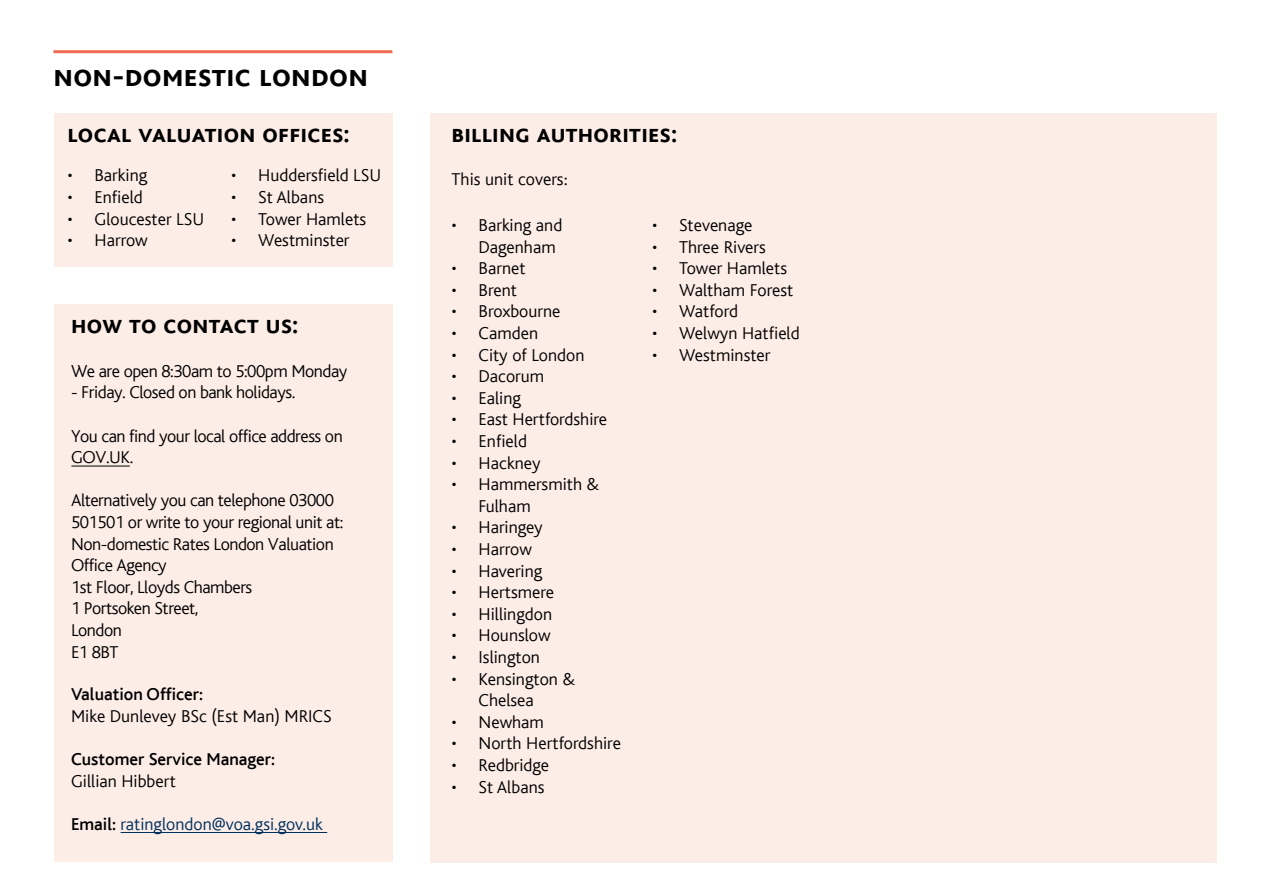
<style>
.page{position:relative;width:1263px;height:893px;background:#fff}
.page>*{position:absolute;margin:0;border:0;box-sizing:border-box;transform-origin:0 0}
.t1{font:700 33px "Bliss Caps";letter-spacing:.01em;color:#000}
.t2{font:700 27px "Bliss Caps";letter-spacing:.01em;color:#000}
.t3{font:300 18px/21.6px "Bliss";color:#000}
.t4{font:300 18px/21.6px "Bliss";letter-spacing:-.025em;color:#000}
.t5{font:500 18px "Bliss";color:#000}
.t6{font:300 18px "Bliss";color:#00305d}
.s1{font-weight:500;color:#000}
.s2{font-family:"Minion Pro";font-weight:400}
</style>
<div class="page">
<div style="left:54px;top:305px;width:339px;height:557px;background:#fdede7"></div>
<div style="left:430px;top:113px;width:787px;height:749px;background:#fdede7"></div>
<div style="left:54px;top:113px;width:339px;height:154px;background:#fdede7"></div>
<hr style="left:121px;top:832px;width:206px;height:1px;background:#00305d">
<hr style="left:71px;top:466px;width:59px;height:1px;background:#000">
<hr style="left:53px;top:50px;width:339px;height:3px;background:#ed6c53">
<h1 class="t1" style="left:53px;top:58px;width:316px">non-domestic london</h1>
<h2 class="t2" style="left:68px;top:119px;width:284px">local valuation offices:</h2>
<p class="t3" style="left:68px;top:165px;width:81px">• Barking</p>
<p class="t3" style="left:68px;top:187px;width:77px">• Enfield</p>
<p class="t3" style="left:68px;top:208px;width:138px">• Gloucester LSU</p>
<p class="t3" style="left:68px;top:230px;width:82px">• Harrow</p>
<p class="t3" style="left:231px;top:165px;width:152px">• Huddersfield LSU</p>
<p class="t3" style="left:231px;top:187px;width:94px">• St Albans</p>
<p class="t3" style="left:231px;top:208px;width:136px">• Tower Hamlets</p>
<p class="t3" style="left:231px;top:230px;width:120px">• Westminster</p>
<h2 class="t2" style="left:71px;top:310px;width:229px">how to contact us:</h2>
<p class="t4" style="left:71px;top:360px;width:278px">We are open 8:30am to 5:00pm Monday</p>
<p class="t4" style="left:71px;top:382px;width:226px">- Friday. Closed on bank holidays.</p>
<p class="t4" style="left:71px;top:425px;width:273px">You can find your local office address on<br>GOV.UK.</p>
<p class="t4" style="left:71px;top:490px;width:274px">Alternatively you can telephone 03000<br>501501 or write to your regional unit at:<br>Non-domestic Rates London Valuation<br>Office Agency<br>1st Floor, Lloyds Chambers<br>1 Portsoken Street,<br>London<br>E1 8BT</p>
<p class="t5" style="left:71px;top:685px;width:133px">Valuation Officer:</p>
<p class="t3" style="left:71px;top:705px;width:262px">Mike Dunlevey BSc (Est Man) MRICS</p>
<p class="t5" style="left:71px;top:750px;width:206px">Customer Service Manager:</p>
<p class="t3" style="left:71px;top:770px;width:106px">Gillian Hibbert</p>
<p class="t6" style="left:71px;top:814px;width:253px"><span class="s1">Email:</span> ratinglondon@voa.gsi.gov.uk</p>
<h2 class="t2" style="left:452px;top:119px;width:227px">billing authorities:</h2>
<p class="t3" style="left:452px;top:169px;width:118px">This unit covers<span class="s2">:</span></p>
<p class="t3" style="left:479px;top:215px;width:85px;text-indent:-27px">• Barking and<br>Dagenham</p>
<p class="t3" style="left:452px;top:258px;width:75px">• Barnet</p>
<p class="t3" style="left:452px;top:279px;width:67px">• Brent</p>
<p class="t3" style="left:452px;top:301px;width:110px">• Broxbourne</p>
<p class="t3" style="left:452px;top:323px;width:88px">• Camden</p>
<p class="t3" style="left:452px;top:344px;width:134px">• City of London</p>
<p class="t3" style="left:452px;top:366px;width:94px">• Dacorum</p>
<p class="t3" style="left:452px;top:387px;width:71px">• Ealing</p>
<p class="t3" style="left:452px;top:409px;width:157px">• East Hertfordshire</p>
<p class="t3" style="left:452px;top:431px;width:77px">• Enfield</p>
<p class="t3" style="left:452px;top:452px;width:91px">• Hackney</p>
<p class="t3" style="left:479px;top:474px;width:122px;text-indent:-27px">• Hammersmith &amp;<br>Fulham</p>
<p class="t3" style="left:452px;top:517px;width:93px">• Haringey</p>
<p class="t3" style="left:452px;top:539px;width:82px">• Harrow</p>
<p class="t3" style="left:452px;top:560px;width:92px">• Havering</p>
<p class="t3" style="left:452px;top:582px;width:104px">• Hertsmere</p>
<p class="t3" style="left:452px;top:603px;width:102px">• Hillingdon</p>
<p class="t3" style="left:452px;top:625px;width:101px">• Hounslow</p>
<p class="t3" style="left:452px;top:647px;width:90px">• Islington</p>
<p class="t3" style="left:479px;top:668px;width:98px;text-indent:-27px">• Kensington &amp;<br>Chelsea</p>
<p class="t3" style="left:452px;top:711px;width:94px">• Newham</p>
<p class="t3" style="left:452px;top:733px;width:171px">• North Hertfordshire</p>
<p class="t3" style="left:452px;top:755px;width:99px">• Redbridge</p>
<p class="t3" style="left:452px;top:776px;width:94px">• St Albans</p>
<p class="t3" style="left:652px;top:215px;width:102px">• Stevenage</p>
<p class="t3" style="left:652px;top:236px;width:115px">• Three Rivers</p>
<p class="t3" style="left:652px;top:258px;width:136px">• Tower Hamlets</p>
<p class="t3" style="left:652px;top:279px;width:143px">• Waltham Forest</p>
<p class="t3" style="left:652px;top:301px;width:87px">• Watford</p>
<p class="t3" style="left:652px;top:323px;width:149px">• Welwyn Hatfield</p>
<p class="t3" style="left:652px;top:344px;width:120px">• Westminster</p>
</div>
